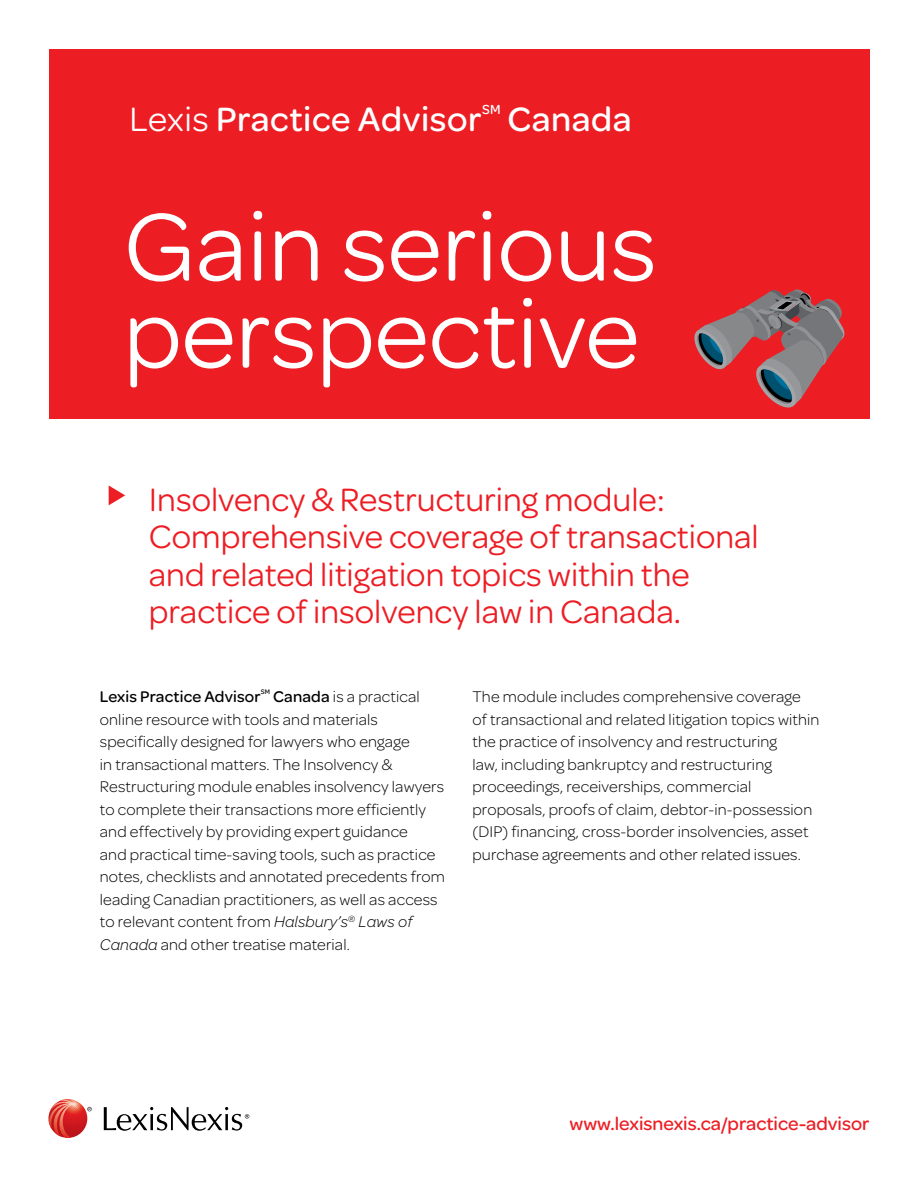
<style>
.page{position:relative;width:918px;height:1188px;background:#fff}
.page>*{position:absolute;margin:0;border:0;box-sizing:border-box;transform-origin:0 0}
.t1{font:102px/87px "Omnes";color:#fff}
.t2{font:500 36px "Omnes";letter-spacing:.015em;color:#fff}
.t3{font:34.5px/37.5px "Omnes";color:#ed1d24}
.t4{font:500 19.5px "Omnes";color:#ed1d24}
.t5{font:300 16.5px/22.5px "Omnes";letter-spacing:.01em;color:#000}
.t6{font:500 16.5px "Omnes";letter-spacing:.01em;color:#000}
.t7{font:500 13.95px "Omnes";color:#fff}
.t8{font:500 7.05px "Omnes";color:#000}
.s1{font-weight:400}
.s2{font-weight:500}
.s3{font-style:italic}
</style>
<div class="page">
<svg style="left:87px;top:1107px;width:5px;height:4px"></svg>
<svg style="left:104px;top:1107px;width:145px;height:24px"></svg>
<svg style="left:49px;top:1099px;width:38px;height:39px"></svg>
<svg style="left:49px;top:1100px;width:31px;height:38px"></svg>
<div style="left:49px;top:49px;width:820px;height:369px;background:#ed1d24"></div>
<svg style="left:109px;top:485px;width:16px;height:20px"></svg>
<svg style="left:694px;top:289px;width:151px;height:119px"></svg>
<h2 class="t2" style="left:130px;top:94px;width:353px"><span class="s1">Lexis</span> Practice Advisor</h2>
<p class="t7" style="left:482px;top:100px;width:20px">SM</p>
<h2 class="t2" style="left:507px;top:94px;width:126px">Canada</h2>
<h1 class="t1" style="left:124px;top:197px;width:535px">Gain serious perspective</h1>
<h3 class="t3" style="left:149px;top:479px;width:611px">Insolvency &amp; Restructuring module:<br>Comprehensive coverage of transactional and related litigation topics within the practice of insolvency law in Canada.</h3>
<p class="t6" style="left:100px;top:685px;width:162px">Lexis Practice Advisor</p>
<p class="t8" style="left:261px;top:687px;width:11px">SM</p>
<p class="t5" style="left:100px;top:685px;width:347px;text-indent:173px"><span class="s2">Canada</span> is a practical online resource with tools and materials specifically designed for lawyers who engage<br>in transactional matters. The Insolvency &amp; Restructuring module enables insolvency lawyers to complete their transactions more efficiently and effectively by providing expert guidance<br>and practical time-saving tools, such as practice notes, checklists and annotated precedents from leading Canadian practitioners, as well as access to relevant content from <span class="s3">Halsbury’s</span><sup>®</sup> <span class="s3">Laws of Canada</span> and other treatise material.</p>
<p class="t5" style="left:472px;top:685px;width:349px">The module includes comprehensive coverage<br>of transactional and related litigation topics within the practice of insolvency and restructuring<br>law, including bankruptcy and restructuring proceedings, receiverships, commercial proposals, proofs of claim, debtor-in-possession (DIP) financing, cross-border insolvencies, asset purchase agreements and other related issues.</p>
<p class="t4" style="left:570px;top:1110px;width:301px">www.lexisnexis.ca/practice-advisor</p>
</div>
